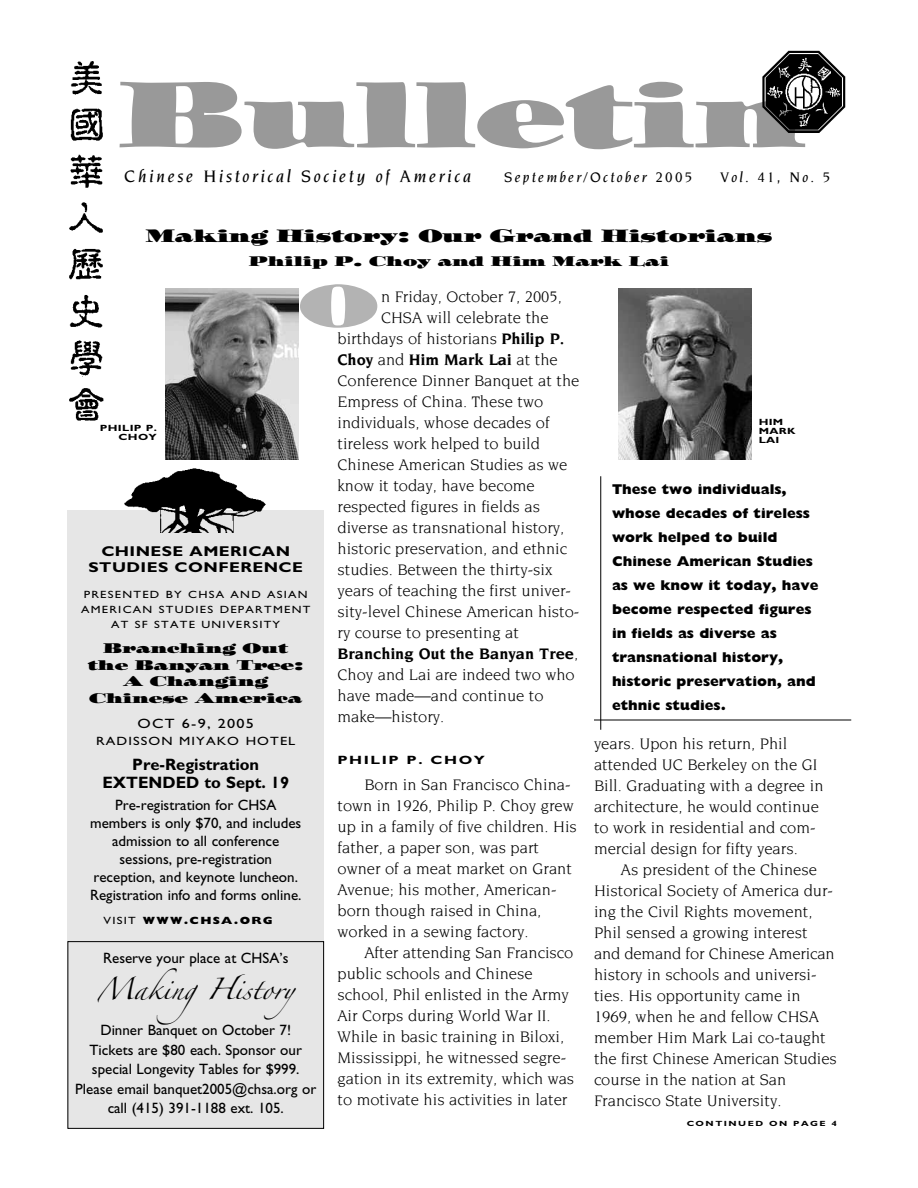
<style>
.page{position:relative;width:918px;height:1188px;background:#fff}
.page>*{position:absolute;margin:0;border:0;box-sizing:border-box;transform-origin:0 0}
.t1{font:90px "Ozwald";color:#999}
.t2{font:57px "Ozwald";color:#b3b3b3}
.t3{font:19.5px "Zapfino";color:#000}
.t4{font:italic 500 18px "Novarese";letter-spacing:.15em;color:#000}
.t5{font:17.25px "Ozwald";color:#000}
.t6{font:16.5px/21px "Novarese";color:#000}
.t7{font:700 16.5px "Novarese";color:#000}
.t8{font:700 16.5px/18px "Gill Sans";color:#000;text-align:center}
.t9{font:15px/18px "Gill Sans";color:#000;text-align:center}
.t10{font:italic 500 15px "Novarese";letter-spacing:.15em;color:#000}
.t11{font:800 14.25px/24px "Gill Sans";color:#000}
.t12{font:700 14.25px/16.5px "Gill Sans";letter-spacing:.025em;color:#000;text-align:center;scale:1.2 1}
.t13{font:13.5px/16.5px "Ozwald";color:#000;text-align:center}
.t14{font:13.5px "Gill Sans";letter-spacing:.075em;color:#000;scale:1.2 1}
.t15{font:12px "Gill Sans";letter-spacing:.075em;color:#000;scale:1.2 1}
.t16{font:700 12px "Gill Sans";letter-spacing:.1em;color:#000;scale:1.3 1}
.t17{font:10.5px/15px "Gill Sans";letter-spacing:.1em;color:#000;text-align:center;scale:1.2 1}
.t18{font:800 10.5px "Gill Sans";letter-spacing:.1em;color:#000;scale:1.2 1}
.t19{font:700 9px/9px "Gill Sans";letter-spacing:.025em;color:#000;text-align:right;scale:1.3 1}
.t20{font:700 7.5px "Gill Sans";letter-spacing:.15em;color:#000;scale:1.3 1}
.s1{font-weight:700}
.s2{font-weight:400}
</style>
<div class="page">
<div style="left:67px;top:510px;width:257px;height:618px;background:#e6e6e6"></div>
<img style="left:762px;top:50px;width:84px;height:83px">
<img style="left:69px;top:61px;width:35px;height:360px">
<img style="left:124px;top:468px;width:142px;height:65px">
<img style="left:165px;top:289px;width:134px;height:171px">
<img style="left:618px;top:289px;width:134px;height:171px">
<hr style="left:600px;top:476px;width:1px;height:254px;background:#000">
<hr style="left:594px;top:720px;width:257px;height:1px;background:#000">
<div style="left:68px;top:941px;width:256px;height:188px;border:1px solid #000"></div>
<h1 class="t1" style="left:118px;top:83px;width:689px">Bulletin</h1>
<p class="t4" style="left:124px;top:169px;width:348px">Chinese Historical Society of America</p>
<p class="t10" style="left:504px;top:172px;width:190px">September/October 2005</p>
<p class="t10" style="left:720px;top:172px;width:112px">Vol. 41, No. 5</p>
<p class="t5" style="left:146px;top:230px;width:628px">Making History: Our Grand Historians</p>
<p class="t13" style="left:249px;top:255px;width:422px">Philip P. Choy and Him Mark Lai</p>
<h2 class="t2" style="left:299px;top:286px;width:82px">O</h2>
<p class="t6" style="left:381px;top:287px;width:182px">n Friday, October 7, 2005,</p>
<p class="t6" style="left:381px;top:308px;width:169px">CHSA will celebrate the</p>
<p class="t6" style="left:337px;top:329px;width:228px">birthdays of historians <span class="s1">Philip P.</span></p>
<p class="t7" style="left:338px;top:353px;width:222px">Choy <span class="s2">and</span> Him Mark Lai <span class="s2">at the</span></p>
<p class="t6" style="left:338px;top:371px;width:243px">Conference Dinner Banquet at the</p>
<p class="t6" style="left:338px;top:392px;width:207px">Empress of China. These two</p>
<p class="t6" style="left:338px;top:413px;width:214px">individuals, whose decades of</p>
<p class="t6" style="left:338px;top:434px;width:204px">tireless work helped to build</p>
<p class="t6" style="left:338px;top:455px;width:231px">Chinese American Studies as we</p>
<p class="t6" style="left:338px;top:476px;width:199px">know it today, have become</p>
<p class="t6" style="left:338px;top:497px;width:204px">respected figures in fields as</p>
<p class="t6" style="left:338px;top:518px;width:228px">diverse as transnational history,</p>
<p class="t6" style="left:338px;top:539px;width:231px">historic preservation, and ethnic</p>
<p class="t6" style="left:338px;top:560px;width:216px">studies. Between the thirty-six</p>
<p class="t6" style="left:338px;top:581px;width:235px">years of teaching the first univer-</p>
<p class="t6" style="left:338px;top:602px;width:243px">sity-level Chinese American histo-</p>
<p class="t6" style="left:338px;top:623px;width:183px">ry course to presenting at</p>
<p class="t7" style="left:338px;top:647px;width:242px">Branching Out the Banyan Tree<span class="s2">,</span></p>
<p class="t6" style="left:337px;top:665px;width:239px">Choy and Lai are indeed two who</p>
<p class="t6" style="left:337px;top:686px;width:208px">have made—and continue to</p>
<p class="t6" style="left:337px;top:707px;width:108px">make—history.</p>
<p class="t16" style="left:338px;top:755px;width:115px">PHILIP P. CHOY</p>
<p class="t6" style="left:338px;top:775px;width:241px;text-indent:27px">Born in San Francisco China&shy;town in 1926, Philip P. Choy grew up in a family of five children. His father, a paper son, was part owner of a meat market on Grant<br>Avenue; his mother, American&shy;born though raised in China, worked in a sewing factory.</p>
<p class="t6" style="left:338px;top:943px;width:238px;text-indent:27px">After attending San Francisco public schools and Chinese school, Phil enlisted in the Army<br>Air Corps during World War II.<br>While in basic training in Biloxi,<br>Mississippi, he witnessed segre&shy;gation in its extremity, which was to motivate his activities in later</p>
<p class="t19" style="left:100px;top:425px;width:45px">PHILIP P.<br>CHOY</p>
<p class="t19" style="left:759px;top:418px;width:30px;text-align:left">HIM<br>MARK<br>LAI</p>
<p class="t11" style="left:612px;top:478px;width:208px">These two individuals, whose decades of tireless work helped to build<br>Chinese American Studies as we know it today, have become respected figures in fields as diverse as transnational history, historic preservation, and ethnic studies.</p>
<p class="t12" style="left:89px;top:544px;width:180px">CHINESE AMERICAN<br>STUDIES CONFERENCE</p>
<p class="t17" style="left:81px;top:588px;width:193px">PRESENTED BY CHSA AND ASIAN<br>AMERICAN STUDIES DEPARTMENT<br>AT SF STATE UNIVERSITY</p>
<p class="t13" style="left:88px;top:642px;width:217px">Branching Out the Banyan Tree:<br>A Changing<br>Chinese America</p>
<p class="t14" style="left:138px;top:719px;width:99px">OCT 6-9, 2005</p>
<p class="t15" style="left:96px;top:736px;width:167px">RADISSON MIYAKO HOTEL</p>
<p class="t8" style="left:102px;top:757px;width:188px">Pre-Registration<br>EXTENDED to Sept. 19</p>
<p class="t9" style="left:90px;top:797px;width:213px">Pre-registration for CHSA members is only $70, and includes admission to all conference sessions, pre-registration reception, and keynote luncheon.<br>Registration info and forms online.</p>
<p class="t18" style="left:103px;top:917px;width:143px"><span class="s2">VISIT</span> WWW.CHSA.ORG</p>
<p class="t6" style="left:594px;top:734px;width:231px">years. Upon his return, Phil attended UC Berkeley on the GI<br>Bill. Graduating with a degree in architecture, he would continue to work in residential and com&shy;mercial design for fifty years.</p>
<p class="t6" style="left:594px;top:860px;width:244px;text-indent:27px">As president of the Chinese<br>Historical Society of America dur&shy;ing the Civil Rights movement,<br>Phil sensed a growing interest and demand for Chinese American history in schools and universi&shy;ties. His opportunity came in<br>1969, when he and fellow CHSA member Him Mark Lai co-taught the first Chinese American Studies course in the nation at San<br>Francisco State University.</p>
<p class="t9" style="left:103px;top:951px;width:187px">Reserve your place at CHSA’s</p>
<p class="t3" style="left:97px;top:981px;width:219px">MakingHistory</p>
<p class="t9" style="left:75px;top:1022px;width:243px;line-height:19.5px">Dinner Banquet on October 7!<br>Tickets are $80 each. Sponsor our special Longevity Tables for $999.<br>Please email banquet2005@chsa.org or call (415) 391-1188 ext. 105.</p>
<p class="t20" style="left:687px;top:1120px;width:117px">CONTINUED ON PAGE 4</p>
</div>
